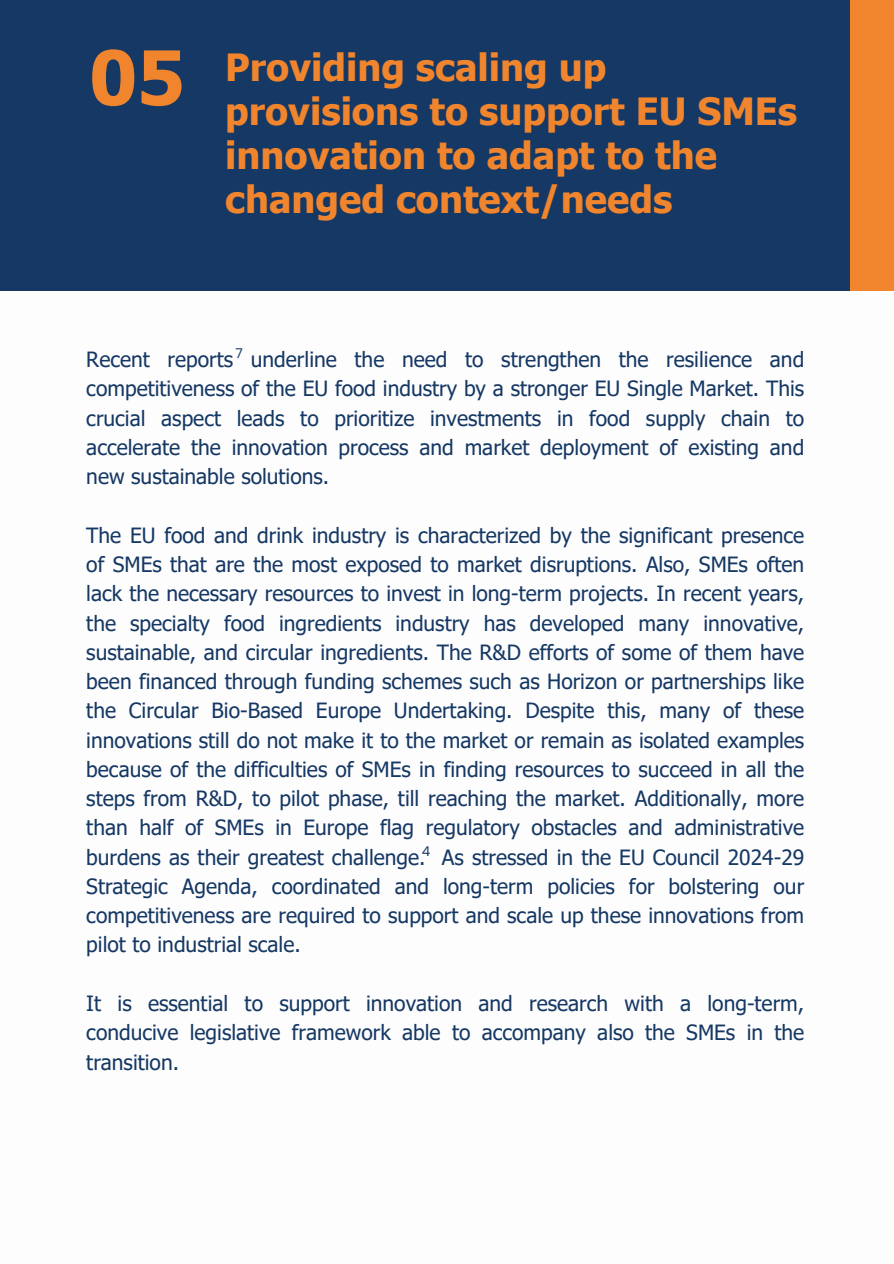
<style>
.page{position:relative;width:894px;height:1264px;background:#fff}
.page>*{position:absolute;margin:0;border:0;box-sizing:border-box;transform-origin:0 0}
.t1{font:700 75px "Tahoma";color:#f0852d}
.t2{font:700 37.5px/43.8px "Tahoma";color:#f0852d}
.t3{font:21px/29.2px "Tahoma";color:#153864;text-align:justify}
.t4{font:13.5px "Poppins";color:#153864}
</style>
<div class="page">
<div style="left:0;top:0;width:893px;height:290px;background:#153864"></div>
<div style="left:850px;top:0;width:43px;height:290px;background:#f0852d"></div>
<h1 class="t1" style="left:89px;top:30px;width:97px">05</h1>
<p class="t2" style="left:225px;top:44px;width:573px">Providing scaling up provisions to support EU SMEs innovation to adapt to the changed context/needs</p>
<p class="t4" style="left:235px;top:343px;width:9px">7</p>
<p class="t3" style="left:86px;top:344px;width:719px">Recent reports underline the need to strengthen the resilience and competitiveness of the EU food industry by a stronger EU Single Market. This crucial aspect leads to prioritize investments in food supply chain to accelerate the innovation process and market deployment of existing and new sustainable solutions.</p>
<p class="t3" style="left:86px;top:520px;width:719px">The EU food and drink industry is characterized by the significant presence of SMEs that are the most exposed to market disruptions. Also, SMEs often lack the necessary resources to invest in long-term projects. In recent years, the specialty food ingredients industry has developed many innovative, sustainable, and circular ingredients. The R&amp;D efforts of some of them have been financed through funding schemes such as Horizon or partnerships like the Circular Bio-Based Europe Undertaking. Despite this, many of these innovations still do not make it to the market or remain as isolated examples because of the difficulties of SMEs in finding resources to succeed in all the steps from R&amp;D, to pilot phase, till reaching the market. Additionally, more than half of SMEs in Europe flag regulatory obstacles and administrative burdens as their greatest challenge. As stressed in the EU Council 2024-29<br>Strategic Agenda, coordinated and long-term policies for bolstering our competitiveness are required to support and scale up these innovations from pilot to industrial scale.</p>
<p class="t3" style="left:86px;top:988px;width:719px">It is essential to support innovation and research with a long-term, conducive legislative framework able to accompany also the SMEs in the transition.</p>
<p class="t4" style="left:422px;top:841px;width:10px">4</p>
</div>
